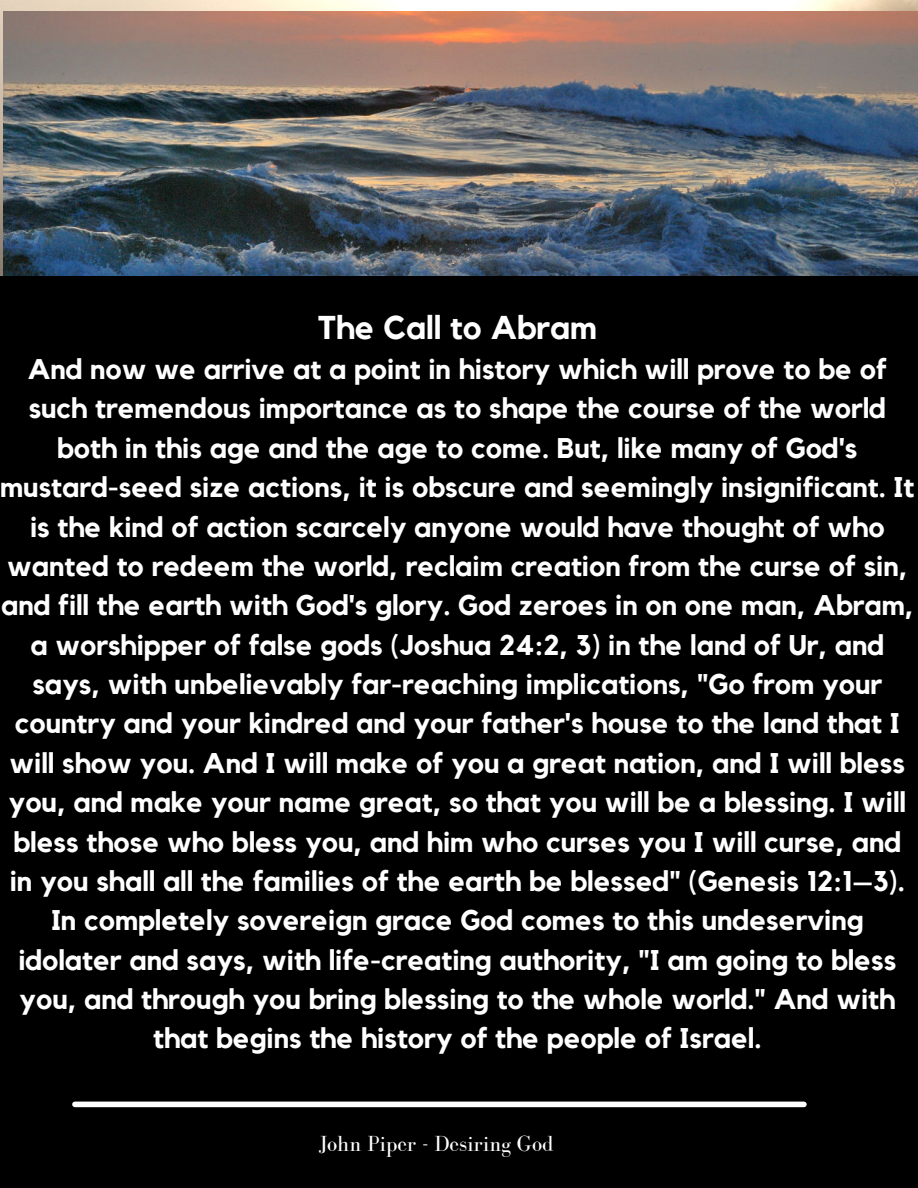
<style>
.page{position:relative;width:918px;height:1188px;background:#fff}
.page>*{position:absolute;margin:0;border:0;box-sizing:border-box;transform-origin:0 0}
.t1{font:700 32.85px "Kollektif";color:#fff}
.t2{font:700 28.35px/39.3px "Kollektif";color:#fff;text-align:center}
.t3{font:22.5px "Bodoni FLF";color:#fff}
</style>
<div class="page">
<div style="left:0;top:243px;width:918px;height:945px;background:#000"></div>
<img style="left:0;top:0;width:918px;height:276px">
<div style="left:75px;top:1102px;width:729px;height:5px;background:#fff"></div>
<img style="left:3px;top:11px;width:915px;height:265px">
<p class="t1" style="left:318px;top:308px;width:281px">The Call to Abram</p>
<p class="t2" style="left:0;top:349px;width:916px">And now we arrive at a point in history which will prove to be of such tremendous importance as to shape the course of the world both in this age and the age to come. But, like many of God's mustard-seed size actions, it is obscure and seemingly insignificant. It is the kind of action scarcely anyone would have thought of who wanted to redeem the world, reclaim creation from the curse of sin, and fill the earth with God's glory. God zeroes in on one man, Abram, a worshipper of false gods (Joshua 24:2, 3) in the land of Ur, and says, with unbelievably far-reaching implications, "Go from your country and your kindred and your father's house to the land that I will show you. And I will make of you a great nation, and I will bless you, and make your name great, so that you will be a blessing. I will bless those who bless you, and him who curses you I will curse, and in you shall all the families of the earth be blessed" (Genesis 12:1–3).<br>In completely sovereign grace God comes to this undeserving idolater and says, with life-creating authority, "I am going to bless you, and through you bring blessing to the whole world." And with that begins the history of the people of Israel.</p>
<p class="t3" style="left:319px;top:1132px;width:236px">John Piper - Desiring God</p>
</div>
